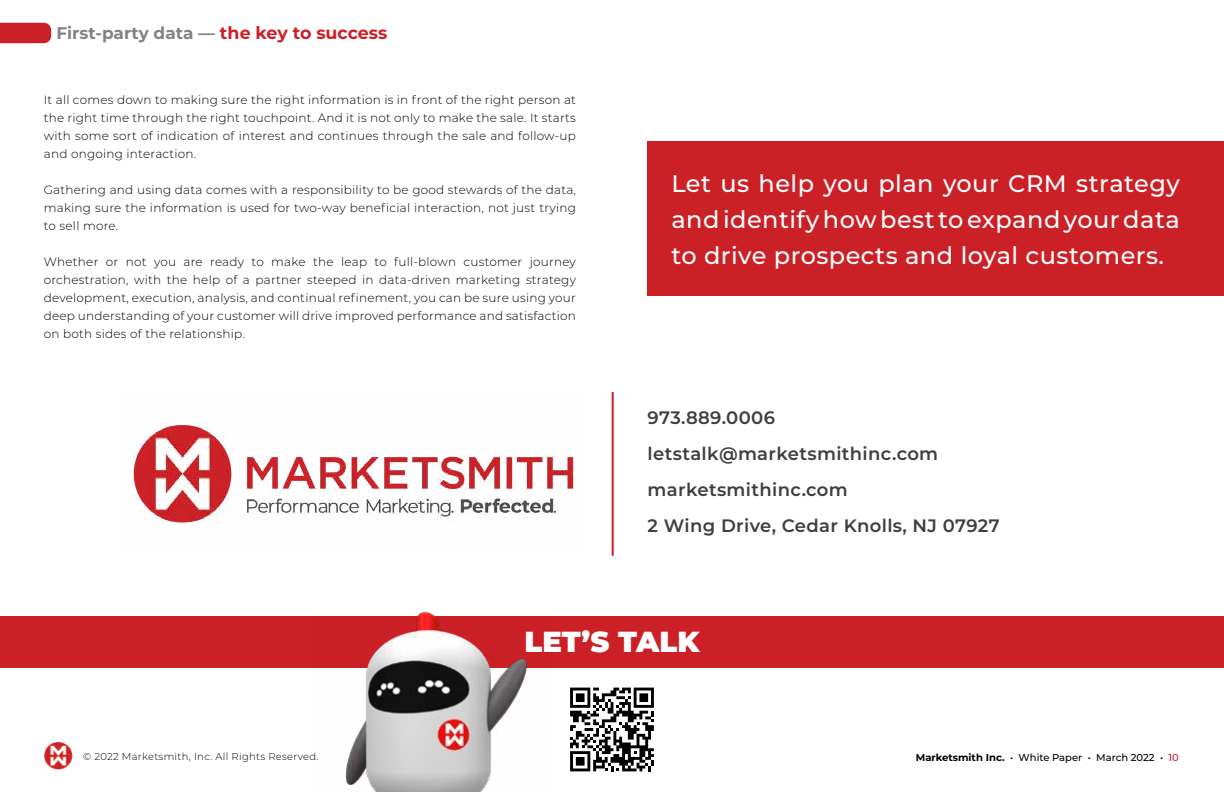
<style>
.page{position:relative;width:1224px;height:792px;background:#fff}
.page>*{position:absolute;margin:0;border:0;box-sizing:border-box;transform-origin:0 0}
.t1{font:900 29px "Montserrat";color:#fff}
.t2{font:500 24px/36px "Montserrat";letter-spacing:.02em;color:#fff;text-align:justify}
.t3{font:600 18px/36px "Montserrat";letter-spacing:.02em;color:#3e3e3e}
.t4{font:700 16.9px "Montserrat";color:#818285}
.t5{font:300 12px/18px "Montserrat";letter-spacing:.02em;color:#000101;text-align:justify}
.t6{font:500 10px "Montserrat";color:#000}
.t7{font:300 10px "Montserrat";letter-spacing:.03em;color:#000101}
.s1{font-size:17.4px;color:#cc2027}
.s2{font-weight:700}
.s3{color:#bf1f2e}
</style>
<div class="page">
<svg style="left:0;top:23px;width:51px;height:20px"></svg>
<img style="left:43px;top:741px;width:30px;height:29px">
<img style="left:133px;top:424px;width:441px;height:100px">
<div style="left:0;top:617px;width:1224px;height:51px;background:#cc2027"></div>
<img style="left:313px;top:609px;width:238px;height:183px">
<svg style="left:570px;top:688px;width:84px;height:83px"></svg>
<div style="left:648px;top:141px;width:576px;height:154px;background:#cc2027"></div>
<hr style="left:612px;top:392px;width:2px;height:164px;background:#cc2027">
<h3 class="t4" style="left:57px;top:21px;width:332px">First-party data — <span class="s1">the key to success</span></h3>
<p class="t5" style="left:44px;top:90px;width:534px">It all comes down to making sure the right information is in front of the right person at the right time through the right touchpoint. And it is not only to make the sale. It starts with some sort of indication of interest and continues through the sale and follow-up and ongoing interaction.</p>
<p class="t5" style="left:44px;top:180px;width:534px">Gathering and using data comes with a responsibility to be good stewards of the data, making sure the information is used for two-way beneficial interaction, not just trying to sell more.</p>
<p class="t5" style="left:44px;top:252px;width:534px">Whether or not you are ready to make the leap to full-blown customer journey orchestration, with the help of a partner steeped in data-driven marketing strategy development, execution, analysis, and continual refinement, you can be sure using your deep understanding of your customer will drive improved performance and satisfaction on both sides of the relationship.</p>
<h2 class="t2" style="left:671px;top:164px;width:510px">Let us help you plan your CRM strategy and identify how best to expand your data to drive prospects and loyal customers.</h2>
<h3 class="t3" style="left:648px;top:399px;width:354px">973.889.0006 letstalk@marketsmithinc.com marketsmithinc.com<br>2 Wing Drive, Cedar Knolls, NJ 07927</h3>
<p class="t7" style="left:83px;top:750px;width:237px">© 2022 Marketsmith, Inc. All Rights Reserved.</p>
<h1 class="t1" style="left:524px;top:620px;width:177px">LET’S TALK</h1>
<p class="t6" style="left:916px;top:750px;width:265px"><span class="s2">Marketsmith Inc.</span> • White Paper • March 2022 • <span class="s3">10</span></p>
</div>
